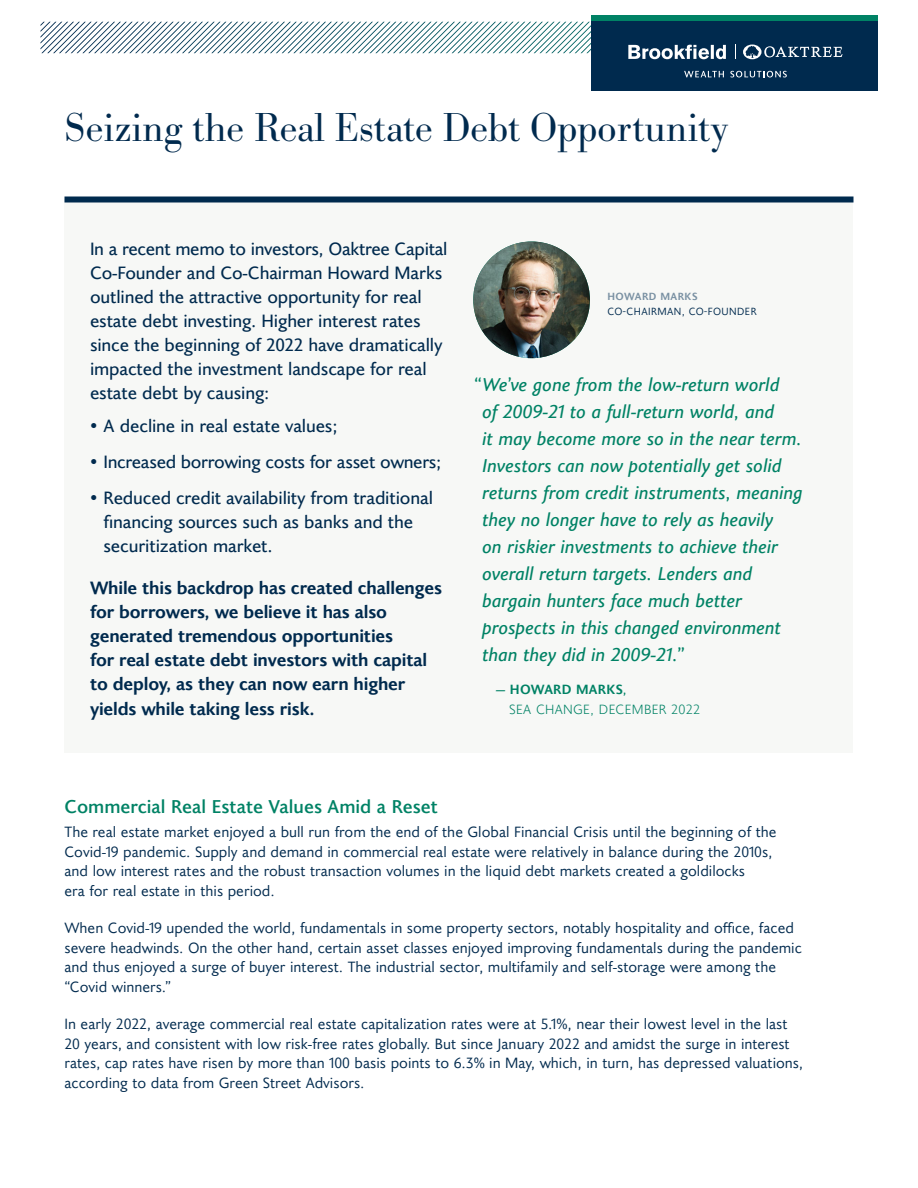
<style>
.page{position:relative;width:918px;height:1188px;background:#fff}
.page>*{position:absolute;margin:0;border:0;box-sizing:border-box;transform-origin:0 0}
.t1{font:300 42px "Bodoni URW";letter-spacing:-.01em;color:#002a4e}
.t2{font:italic 18.75px/27px "Joanna Sans Nova";color:#008265}
.t3{font:500 18.75px "Joanna Sans Nova";color:#008265}
.t4{font:18px/24px "Joanna Sans Nova";letter-spacing:-.01em;color:#002a4e}
.t5{font:700 18px/24.3px "Joanna Sans Nova";letter-spacing:-.01em;color:#002a4e}
.t6{font:15px/19.5px "Joanna Sans Nova";color:#002a4e}
.t7{font:300 13.5px/19.5px "Joanna Sans Nova";letter-spacing:.02em;color:#008265}
.t8{font:10.5px "Joanna Sans Nova";letter-spacing:.04em;color:#002a4e}
.t9{font:700 10.5px "Joanna Sans Nova";letter-spacing:.04em;color:#7a91a3}
.s1{font-weight:400;font-style:italic}
.s2{font-weight:700}
</style>
<div class="page">
<div style="left:64px;top:200px;width:790px;height:553px;background:#f7f8f6"></div>
<img style="left:473px;top:242px;width:117px;height:116px;border-radius:58px">
<div style="left:64px;top:196px;width:790px;height:6px;background:#002a4e"></div>
<div style="left:591px;top:15px;width:287px;height:7px;background:#008265"></div>
<div style="left:591px;top:22px;width:287px;height:69px;background:#002a4e"></div>
<svg style="left:40px;top:22px;width:803px;height:38px"></svg>
<svg style="left:684px;top:71px;width:40px;height:6px"></svg>
<svg style="left:730px;top:71px;width:57px;height:6px"></svg>
<h1 class="t1" style="left:64px;top:102px;width:665px">Seizing the Real Estate Debt Opportunity</h1>
<p class="t4" style="left:90px;top:236px;width:359px">In a recent memo to investors, Oaktree Capital Co-Founder and Co-Chairman Howard Marks outlined the attractive opportunity for real estate debt investing. Higher interest rates since the beginning of 2022 have dramatically impacted the investment landscape for real estate debt by causing:</p>
<p class="t4" style="left:90px;top:413px;width:249px">• A decline in real estate values;</p>
<p class="t4" style="left:90px;top:449px;width:353px">• Increased borrowing costs for asset owners;</p>
<p class="t4" style="left:104px;top:485px;width:331px;text-indent:-14px">• Reduced credit availability from traditional financing sources such as banks and the securitization market.</p>
<p class="t5" style="left:90px;top:574px;width:354px">While this backdrop has created challenges for borrowers, we believe it has also generated tremendous opportunities<br>for real estate debt investors with capital to deploy, as they can now earn higher yields while taking less risk.</p>
<p class="t9" style="left:608px;top:289px;width:92px">HOWARD MARKS</p>
<p class="t8" style="left:608px;top:304px;width:151px">CO-CHAIRMAN, CO-FOUNDER</p>
<p class="t2" style="left:482px;top:370px;width:322px;text-indent:-9px">“We’ve gone from the low-return world<br>of 2009-21 to a full-return world, and<br>it may become more so in the near term.<br>Investors can now potentially get solid returns from credit instruments, meaning they no longer have to rely as heavily<br>on riskier investments to achieve their overall return targets. Lenders and bargain hunters face much better prospects in this changed environment than they did in 2009-21.”</p>
<p class="t7" style="left:509px;top:678px;width:192px;text-indent:-14px"><span class="s1">—</span> <span class="s2">HOWARD MARKS</span><span class="s1">,<br></span>SEA CHANGE, DECEMBER 2022</p>
<p class="t3" style="left:64px;top:793px;width:375px">Commercial Real Estate Values Amid a Reset</p>
<p class="t6" style="left:64px;top:822px;width:713px">The real estate market enjoyed a bull run from the end of the Global Financial Crisis until the beginning of the Covid-19 pandemic. Supply and demand in commercial real estate were relatively in balance during the 2010s, and low interest rates and the robust transaction volumes in the liquid debt markets created a goldilocks<br>era for real estate in this period.</p>
<p class="t6" style="left:64px;top:918px;width:739px">When Covid-19 upended the world, fundamentals in some property sectors, notably hospitality and office, faced severe headwinds. On the other hand, certain asset classes enjoyed improving fundamentals during the pandemic and thus enjoyed a surge of buyer interest. The industrial sector, multifamily and self-storage were among the “Covid winners.”</p>
<p class="t6" style="left:64px;top:1014px;width:740px">In early 2022, average commercial real estate capitalization rates were at 5.1%, near their lowest level in the last 20 years, and consistent with low risk-free rates globally. But since January 2022 and amidst the surge in interest rates, cap rates have risen by more than 100 basis points to 6.3% in May, which, in turn, has depressed valuations, according to data from Green Street Advisors.</p>
</div>
